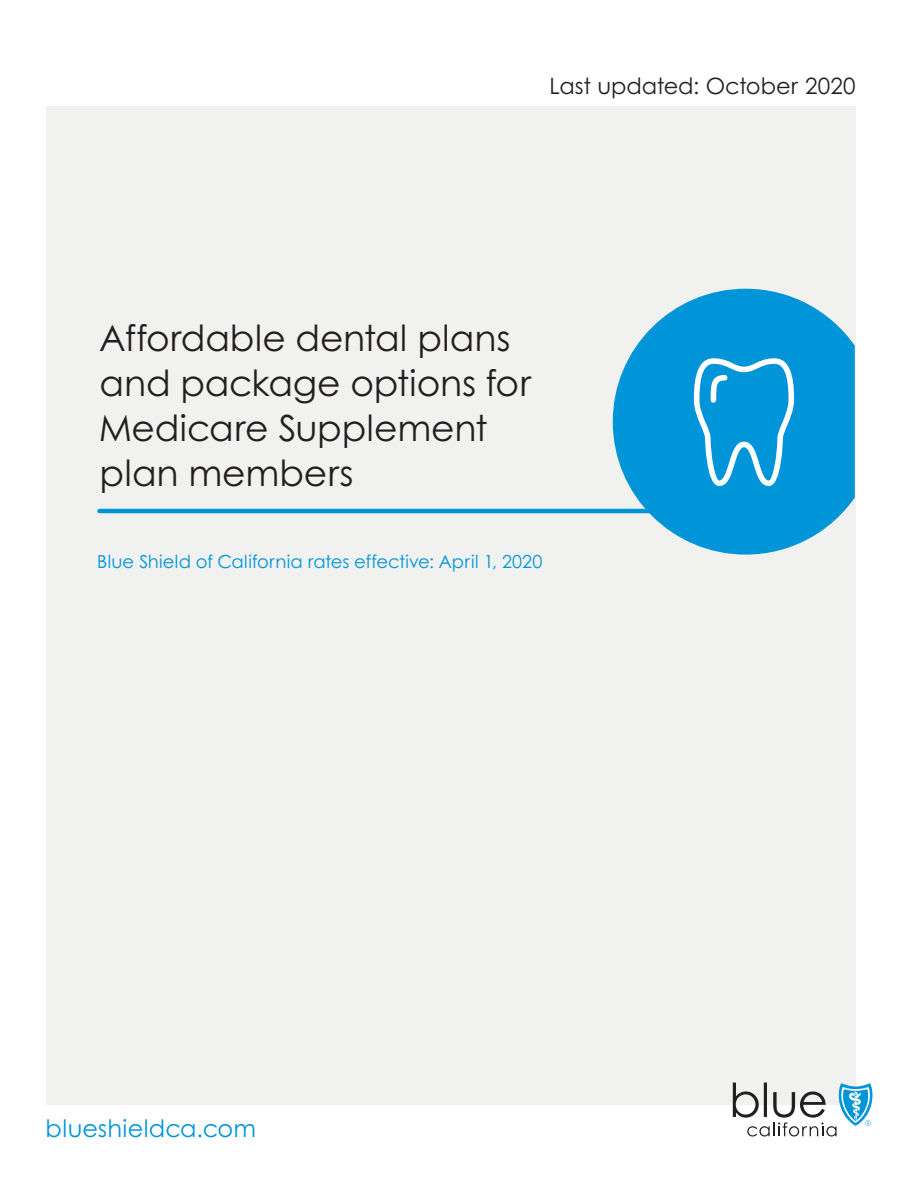
<style>
.page{position:relative;width:918px;height:1188px;background:#fff}
.page>*{position:absolute;margin:0;border:0;box-sizing:border-box;transform-origin:0 0}
.t1{font:36px/45px "Century Gothic B";letter-spacing:-.005em;color:#231f20}
.t2{font:24px "Century Gothic B";color:#0095d9}
.t3{font:22.5px "Century Gothic B";letter-spacing:-.005em;color:#231f20}
.t4{font:18px "Century Gothic B";color:#0095d9}
</style>
<div class="page">
<div style="left:46px;top:106px;width:810px;height:999px;background:#f1f1f0"></div>
<svg style="left:97px;top:414px;width:516px;height:100px"></svg>
<svg style="left:613px;top:289px;width:242px;height:266px;fill:#0095d9"></svg>
<svg style="left:694px;top:358px;width:100px;height:128px"></svg>
<svg style="left:733px;top:1083px;width:139px;height:54px"></svg>
<p class="t3" style="left:550px;top:72px;width:308px">Last updated: October 2020</p>
<h1 class="t1" style="left:100px;top:315px;width:434px">Affordable dental plans and package options for<br>Medicare Supplement plan members</h1>
<p class="t4" style="left:97px;top:550px;width:447px">Blue Shield of California rates effective: April 1, 2020</p>
<p class="t2" style="left:46px;top:1114px;width:212px">blueshieldca.com</p>
</div>
